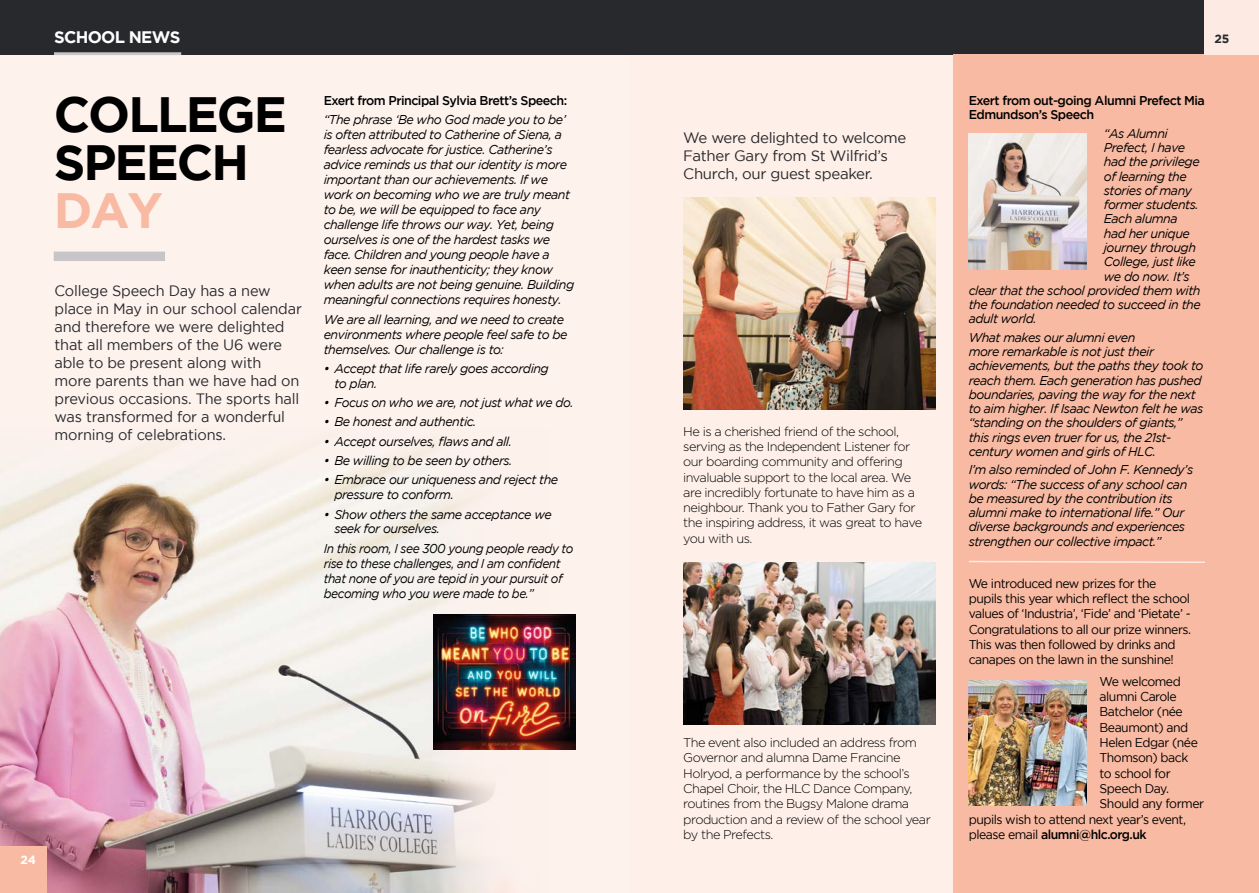
<style>
.page{position:relative;width:1259px;height:893px;background:#fff}
.page>*{position:absolute;margin:0;border:0;box-sizing:border-box;transform-origin:0 0}
.t1{font:700 49.5px/48px "Gotham";letter-spacing:-.04em;color:#000}
.t2{font:700 49.5px "Gotham";color:#f8baa2}
.t3{font:700 16.65px "Gotham";letter-spacing:-.04em;color:#fff}
.t4{font:15px/18px "Gotham";letter-spacing:-.01em;color:#27292d}
.t5{font:italic 12.75px/15px "Gotham";letter-spacing:-.04em;color:#000}
.t6{font:300 12.75px/15.3px "Gotham";letter-spacing:-.04em;color:#000}
.t7{font:12.75px/15.3px "Gotham";letter-spacing:-.04em;color:#000;scale:.96 1}
.t8{font:italic 12.75px/15px "Gotham";letter-spacing:-.04em;color:#000;scale:.94 1}
.t9{font:500 12.75px/14.2px "Gotham";letter-spacing:-.04em;color:#000}
.t10{font:italic 12.75px "Gotham";letter-spacing:-.04em;color:#000;scale:.96 1}
.t11{font:500 12.75px "Gotham";letter-spacing:-.04em;color:#000;scale:.96 1}
.t12{font:700 12px "Gotham";color:#fff}
.t13{font:700 12px "Gotham";color:#27292d}
.s1{font-weight:400}
</style>
<div class="page">
<div style="left:0;top:54px;width:629px;height:839px;background:#fef2ed"></div>
<img style="left:0;top:480px;width:431px;height:413px">
<div style="left:629px;top:54px;width:630px;height:839px;background:#feefe8"></div>
<img style="left:683px;top:197px;width:252px;height:213px">
<div style="left:0;top:0;width:1259px;height:54px;background:#27292d"></div>
<div style="left:54px;top:252px;width:111px;height:9px;background:#c7c5c7"></div>
<hr style="left:54px;top:52px;width:127px;height:3px;background:#c7c5c7">
<img style="left:683px;top:563px;width:252px;height:161px">
<div style="left:953px;top:54px;width:306px;height:839px;background:#f8baa2"></div>
<img style="left:968px;top:134px;width:118px;height:136px">
<img style="left:968px;top:680px;width:118px;height:125px">
<svg style="left:968px;top:560px;width:237px;height:3px"></svg>
<img style="left:433px;top:614px;width:142px;height:135px">
<div style="left:0;top:846px;width:47px;height:47px;background:#f8baa2"></div>
<div style="left:1204px;top:0;width:55px;height:54px;background:#fdebe3"></div>
<h2 class="t3" style="left:54px;top:27px;width:128px">SCHOOL NEWS</h2>
<h1 class="t1" style="left:54px;top:89px;width:235px">COLLEGE<br>SPEECH</h1>
<h1 class="t2" style="left:54px;top:182px;width:111px">DAY</h1>
<p class="t4" style="left:55px;top:281px;width:249px">College Speech Day has a new place in May in our school calendar and therefore we were delighted that all members of the U6 were able to be present along with more parents than we have had on previous occasions. The sports hall was transformed for a wonderful morning of celebrations.</p>
<p class="t9" style="left:324px;top:93px;width:245px">Exert from Principal Sylvia Brett’s Speech:</p>
<p class="t5" style="left:324px;top:112px;width:252px">“The phrase ‘Be who God made you to be’ is often attributed to Catherine of Siena, a fearless advocate for justice. Catherine’s advice reminds us that our identity is more important than our achievements. If we work on becoming who we are truly meant to be, we will be equipped to face any challenge life throws our way. Yet, being ourselves is one of the hardest tasks we face. Children and young people have a keen sense for inauthenticity; they know when adults are not being genuine. Building meaningful connections requires honesty.</p>
<p class="t5" style="left:324px;top:312px;width:245px">We are all learning, and we need to create environments where people feel safe to be themselves. Our challenge is to:</p>
<p class="t5" style="left:334px;top:361px;width:216px;text-indent:-11px">• Accept that life rarely goes according to plan.</p>
<p class="t10" style="left:324px;top:396px;width:262px">• Focus on who we are, not just what we do.</p>
<p class="t5" style="left:324px;top:414px;width:154px">• Be honest and authentic.</p>
<p class="t5" style="left:324px;top:434px;width:190px">• Accept ourselves, flaws and all.</p>
<p class="t5" style="left:324px;top:453px;width:190px">• Be willing to be seen by others.</p>
<p class="t5" style="left:334px;top:472px;width:225px;text-indent:-11px">• Embrace our uniqueness and reject the pressure to conform.</p>
<p class="t5" style="left:334px;top:506px;width:219px;text-indent:-11px">• Show others the same acceptance we seek for ourselves.</p>
<p class="t8" style="left:324px;top:541px;width:267px">In this room, I see 300 young people ready to rise to these challenges, and I am confident that none of you are tepid in your pursuit of becoming who you were made to be.”</p>
<p class="t12" style="left:21px;top:852px;width:17px">24</p>
<p class="t4" style="left:683px;top:129px;width:225px">We were delighted to welcome<br>Father Gary from St Wilfrid’s<br>Church, our guest speaker.</p>
<p class="t6" style="left:683px;top:423px;width:241px">He is a cherished friend of the school, serving as the Independent Listener for our boarding community and offering invaluable support to the local area. We are incredibly fortunate to have him as a neighbour. Thank you to Father Gary for the inspiring address, it was great to have you with us.</p>
<p class="t6" style="left:683px;top:734px;width:249px">The event also included an address from Governor and alumna Dame Francine Holryod, a performance by the school’s Chapel Choir, the HLC Dance Company, routines from the Bugsy Malone drama production and a review of the school year by the Prefects.</p>
<p class="t13" style="left:1214px;top:32px;width:16px">25</p>
<p class="t9" style="left:968px;top:93px;width:238px">Exert from out-going Alumni Prefect Mia<br>Edmundson’s Speech</p>
<p class="t5" style="left:1104px;top:126px;width:65px">“As Alumni</p>
<p class="t5" style="left:1104px;top:140px;width:83px">Prefect, I have</p>
<p class="t5" style="left:1104px;top:154px;width:97px">had the privilege</p>
<p class="t5" style="left:1104px;top:169px;width:84px">of learning the</p>
<p class="t5" style="left:1104px;top:183px;width:90px">stories of many</p>
<p class="t5" style="left:1104px;top:197px;width:96px">former students.</p>
<p class="t5" style="left:1104px;top:211px;width:75px">Each alumna</p>
<p class="t5" style="left:1104px;top:226px;width:88px">had her unique</p>
<p class="t5" style="left:1104px;top:240px;width:94px">journey through</p>
<p class="t5" style="left:1104px;top:254px;width:94px">College, just like</p>
<p class="t5" style="left:1104px;top:268px;width:87px">we do now. It’s</p>
<p class="t5" style="left:968px;top:283px;width:233px">clear that the school provided them with</p>
<p class="t5" style="left:968px;top:297px;width:233px">the foundation needed to succeed in the</p>
<p class="t5" style="left:968px;top:311px;width:69px">adult world.</p>
<p class="t5" style="left:968px;top:330px;width:236px;line-height:14.2px">What makes our alumni even<br>more remarkable is not just their achievements, but the paths they took to reach them. Each generation has pushed boundaries, paving the way for the next to aim higher. If Isaac Newton felt he was “standing on the shoulders of giants,” this rings even truer for us, the 21st&shy;century women and girls of HLC.</p>
<p class="t5" style="left:968px;top:463px;width:226px;line-height:14.2px">I’m also reminded of John F. Kennedy’s words: “The success of any school can be measured by the contribution its alumni make to international life.” Our diverse backgrounds and experiences strengthen our collective impact.”</p>
<p class="t7" style="left:968px;top:575px;width:233px">We introduced new prizes for the pupils this year which reflect the school values of ‘Industria’, ‘Fide’ and ‘Pietate’ - Congratulations to all our prize winners.<br>This was then followed by drinks and canapes on the lawn in the sunshine!</p>
<p class="t7" style="left:1099px;top:673px;width:86px">We welcomed</p>
<p class="t7" style="left:1099px;top:689px;width:82px">alumni Carole</p>
<p class="t7" style="left:1099px;top:704px;width:88px">Batchelor (née</p>
<p class="t7" style="left:1099px;top:719px;width:94px">Beaumont) and</p>
<p class="t7" style="left:1099px;top:735px;width:104px">Helen Edgar (née</p>
<p class="t7" style="left:1099px;top:750px;width:94px">Thomson) back</p>
<p class="t7" style="left:1099px;top:765px;width:75px">to school for</p>
<p class="t7" style="left:1099px;top:780px;width:74px">Speech Day.</p>
<p class="t7" style="left:1099px;top:796px;width:110px">Should any former</p>
<p class="t7" style="left:968px;top:811px;width:228px">pupils wish to attend next year’s event,</p>
<p class="t11" style="left:968px;top:827px;width:187px"><span class="s1">please email</span> alumni@hlc.org.uk</p>
</div>
